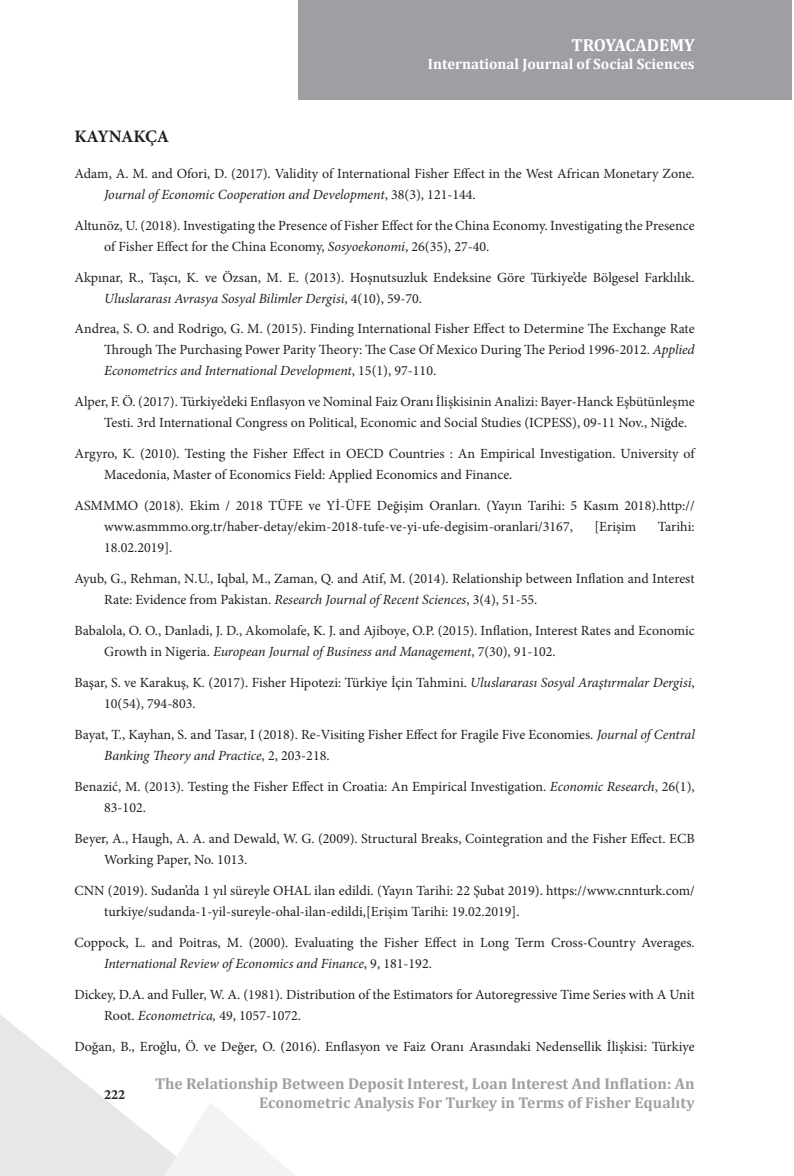
<style>
.page{position:relative;width:794px;height:1176px;background:#fff}
.page>*{position:absolute;margin:0;border:0;box-sizing:border-box;transform-origin:0 0}
.t1{font:700 17.5px "Cambria";color:#fff}
.t2{font:700 17.5px "Minion Pro";letter-spacing:-.01em;color:#231f20}
.t3{font:700 15.75px/18.9px "Cambria";color:#9d9fa2;text-align:right}
.t4{font:700 14.88px "Cambria";color:#fff}
.t5{font:14px/21px "Minion Pro";color:#231f20}
.t6{font:700 14px "Minion Pro";color:#231f20}
.s1{font-style:italic}
</style>
<div class="page">
<svg style="left:0;top:1015px;width:155px;height:161px;fill:#e6e7e9"></svg>
<svg style="left:155px;top:1103px;width:140px;height:73px"></svg>
<div style="left:298px;top:0;width:493px;height:99px;background:#9d9fa2"></div>
<p class="t1" style="left:571px;top:32px;width:125px">TROYACADEMY</p>
<p class="t4" style="left:428px;top:53px;width:268px">International Journal of Social Sciences</p>
<p class="t2" style="left:74px;top:124px;width:96px">KAYNAKÇA</p>
<p class="t5" style="left:104px;top:163px;width:592px;text-indent:-30px">Adam, A. M. and Ofori, D. (2017). Validity of International Fisher Effect in the West African Monetary Zone.<br><span class="s1">Journal of Economic Cooperation and Development</span>, 38(3), 121-144.</p>
<p class="t5" style="left:104px;top:215px;width:592px;text-indent:-30px">Altunöz, U. (2018). Investigating the Presence of Fisher Effect for the China Economy. Investigating the Presence of Fisher Effect for the China Economy, <span class="s1">Sosyoekonomi</span>, 26(35), 27-40.</p>
<p class="t5" style="left:104px;top:267px;width:592px;text-indent:-30px">Akpınar, R., Taşcı, K. ve Özsan, M. E. (2013). Hoşnutsuzluk Endeksine Göre Türkiye’de Bölgesel Farklılık.<br><span class="s1">Uluslararası Avrasya Sosyal Bilimler Dergisi</span>, 4(10), 59-70.</p>
<p class="t5" style="left:104px;top:318px;width:592px;text-align:justify;text-indent:-30px">Andrea, S. O. and Rodrigo, G. M. (2015). Finding International Fisher Effect to Determine The Exchange Rate Through The Purchasing Power Parity Theory: The Case Of Mexico During The Period 1996-2012. <span class="s1">Applied Econometrics and International Development</span>, 15(1), 97-110.</p>
<p class="t5" style="left:104px;top:391px;width:592px;text-indent:-30px">Alper, F. Ö. (2017). Türkiye’deki Enflasyon ve Nominal Faiz Oranı İlişkisinin Analizi: Bayer-Hanck Eşbütünleşme<br>Testi. 3rd International Congress on Political, Economic and Social Studies (ICPESS), 09-11 Nov., Niğde.</p>
<p class="t5" style="left:104px;top:443px;width:592px;text-indent:-30px">Argyro, K. (2010). Testing the Fisher Effect in OECD Countries : An Empirical Investigation. University of<br>Macedonia, Master of Economics Field: Applied Economics and Finance.</p>
<p class="t5" style="left:104px;top:495px;width:592px;text-indent:-30px">ASMMMO (2018). Ekim / 2018 TÜFE ve Yİ-ÜFE Değişim Oranları. (Yayın Tarihi: 5 Kasım 2018).http:// www.asmmmo.org.tr/haber-detay/ekim-2018-tufe-ve-yi-ufe-degisim-oranlari/3167,</p>
<p class="t5" style="left:594px;top:516px;width:44px">[Erişim</p>
<p class="t5" style="left:658px;top:516px;width:38px">Tarihi:</p>
<p class="t5" style="left:104px;top:537px;width:70px">18.02.2019].</p>
<p class="t5" style="left:104px;top:568px;width:592px;text-indent:-30px">Ayub, G., Rehman, N.U., Iqbal, M., Zaman, Q. and Atif, M. (2014). Relationship between Inflation and Interest<br>Rate: Evidence from Pakistan. <span class="s1">Research Journal of Recent Sciences</span>, 3(4), 51-55.</p>
<p class="t5" style="left:104px;top:620px;width:592px;text-indent:-30px">Babalola, O. O., Danladi, J. D., Akomolafe, K. J. and Ajiboye, O.P. (2015). Inflation, Interest Rates and Economic<br>Growth in Nigeria. <span class="s1">European Journal of Business and Management</span>, 7(30), 91-102.</p>
<p class="t5" style="left:104px;top:672px;width:592px;text-indent:-30px">Başar, S. ve Karakuş, K. (2017). Fisher Hipotezi: Türkiye İçin Tahmini. <span class="s1">Uluslararası Sosyal Araştırmalar Dergisi</span>,<br>10(54), 794-803.</p>
<p class="t5" style="left:104px;top:724px;width:592px;text-indent:-30px">Bayat, T., Kayhan, S. and Tasar, I (2018). Re-Visiting Fisher Effect for Fragile Five Economies. <span class="s1">Journal of Central<br>Banking Theory and Practice</span>, 2, 203-218.</p>
<p class="t5" style="left:104px;top:776px;width:592px;text-indent:-30px">Benazić, M. (2013). Testing the Fisher Effect in Croatia: An Empirical Investigation. <span class="s1">Economic Research</span>, 26(1),<br>83-102.</p>
<p class="t5" style="left:104px;top:828px;width:592px;text-indent:-30px">Beyer, A., Haugh, A. A. and Dewald, W. G. (2009). Structural Breaks, Cointegration and the Fisher Effect. ECB<br>Working Paper, No. 1013.</p>
<p class="t5" style="left:104px;top:880px;width:592px;text-indent:-30px">CNN (2019). Sudan’da 1 yıl süreyle OHAL ilan edildi. (Yayın Tarihi: 22 Şubat 2019). https://www.cnnturk.com/ turkiye/sudanda-1-yil-sureyle-ohal-ilan-edildi,[Erişim Tarihi: 19.02.2019].</p>
<p class="t5" style="left:104px;top:932px;width:592px;text-indent:-30px">Coppock, L. and Poitras, M. (2000). Evaluating the Fisher Effect in Long Term Cross-Country Averages.<br><span class="s1">International Review of Economics and Finance</span>, 9, 181-192.</p>
<p class="t5" style="left:104px;top:984px;width:592px;text-indent:-30px">Dickey, D.A. and Fuller, W. A. (1981). Distribution of the Estimators for Autoregressive Time Series with A Unit<br>Root. <span class="s1">Econometrica,</span> 49, 1057-1072.</p>
<p class="t5" style="left:74px;top:1035px;width:622px">Doğan, B., Eroğlu, Ö. ve Değer, O. (2016). Enflasyon ve Faiz Oranı Arasındaki Nedensellik İlişkisi: Türkiye</p>
<p class="t3" style="left:155px;top:1073px;width:541px">The Relationship Between Deposit Interest, Loan Interest And Inflation: An<br>Econometric Analysis For Turkey in Terms of Fisher Equalıty</p>
<p class="t6" style="left:104px;top:1085px;width:22px">222</p>
</div>
